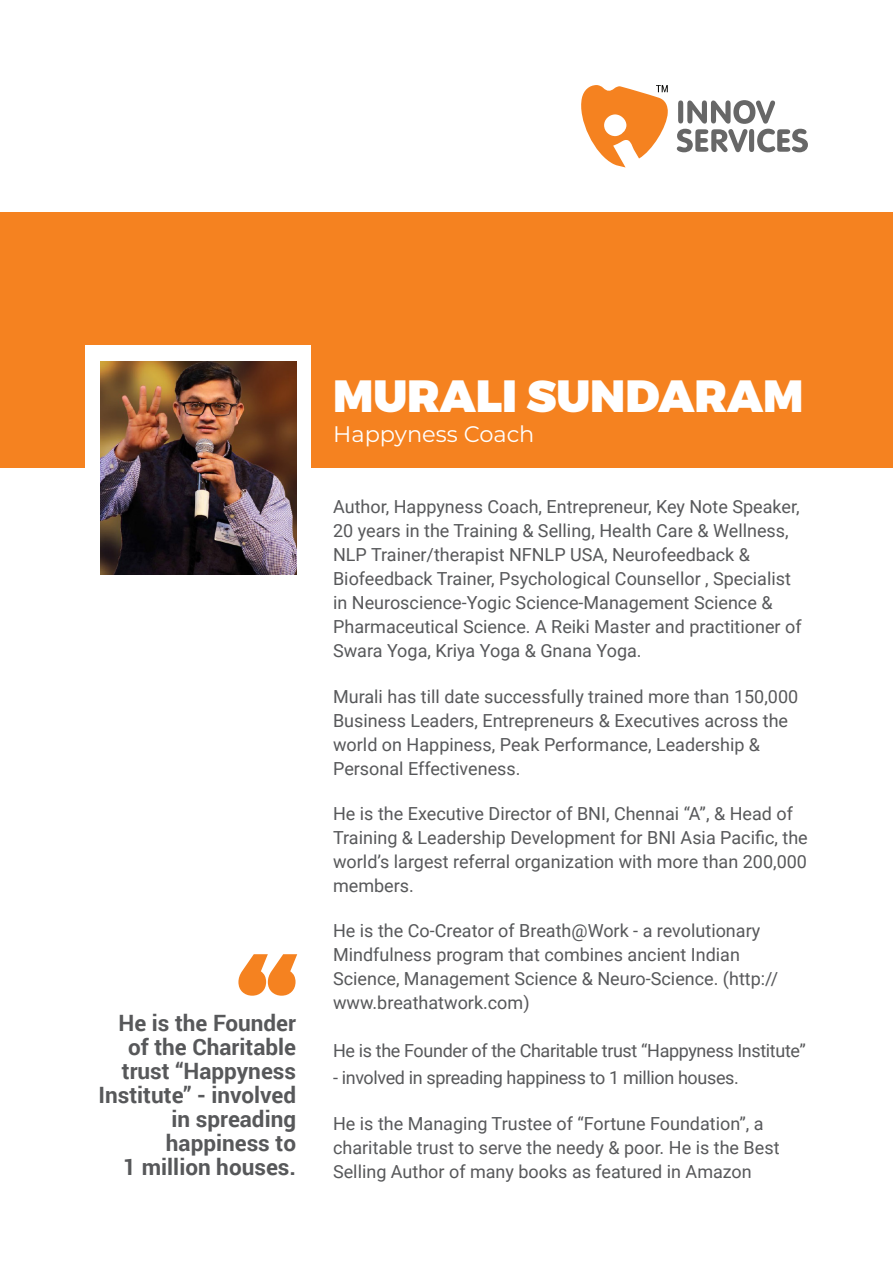
<style>
.page{position:relative;width:893px;height:1263px;background:#fff}
.page>*{position:absolute;margin:0;border:0;box-sizing:border-box;transform-origin:0 0}
.t1{font:900 135px "Montserrat";color:#f58220}
.t2{font:900 45px "Montserrat";color:#fff}
.t3{font:700 22.5px/24px "Roboto";color:#57585a;text-align:right}
.t4{font:22.5px "Montserrat";color:#fff}
.t5{font:18px/24px "Roboto";color:#57585a}
.t6{font:18px "Roboto";letter-spacing:-.02em;color:#57585a}
</style>
<div class="page">
<div style="left:0;top:213px;width:893px;height:255px;background:#f58220"></div>
<svg style="left:581px;top:85px;width:87px;height:82px"></svg>
<svg style="left:677px;top:100px;width:131px;height:52px"></svg>
<div style="left:86px;top:345px;width:225px;height:245px;background:#fff"></div>
<img style="left:101px;top:361px;width:195px;height:213px">
<p class="t1" style="left:236px;top:916px;width:67px">“</p>
<p class="t3" style="left:99px;top:1010px;width:199px">He is the Founder of the Charitable trust “Happyness<br>Institute” - involved in spreading happiness to<br>1 million houses.</p>
<p class="t2" style="left:333px;top:368px;width:472px">MURALI SUNDARAM</p>
<p class="t4" style="left:333px;top:419px;width:203px">Happyness Coach</p>
<p class="t5" style="left:333px;top:494px;width:470px">Author, Happyness Coach, Entrepreneur, Key Note Speaker, 20 years in the Training &amp; Selling, Health Care &amp; Wellness, NLP Trainer/therapist NFNLP USA, Neurofeedback &amp; Biofeedback Trainer, Psychological Counsellor , Specialist in Neuroscience-Yogic Science-Management Science &amp; Pharmaceutical Science. A Reiki Master and practitioner of Swara Yoga, Kriya Yoga &amp; Gnana Yoga.</p>
<p class="t5" style="left:333px;top:683px;width:467px">Murali has till date successfully trained more than 150,000<br>Business Leaders, Entrepreneurs &amp; Executives across the world on Happiness, Peak Performance, Leadership &amp; Personal Effectiveness.</p>
<p class="t5" style="left:333px;top:801px;width:476px">He is the Executive Director of BNI, Chennai “A”, &amp; Head of Training &amp; Leadership Development for BNI Asia Pacific, the world’s largest referral organization with more than 200,000 members.</p>
<p class="t5" style="left:333px;top:918px;width:446px">He is the Co-Creator of Breath@Work - a revolutionary Mindfulness program that combines ancient Indian Science, Management Science &amp; Neuro-Science. (http:// www.breathatwork.com)</p>
<p class="t6" style="left:333px;top:1038px;width:474px">He is the Founder of the Charitable trust “Happyness Institute”</p>
<p class="t6" style="left:333px;top:1065px;width:407px">- involved in spreading happiness to 1 million houses.</p>
<p class="t5" style="left:333px;top:1110px;width:448px">He is the Managing Trustee of “Fortune Foundation”, a charitable trust to serve the needy &amp; poor. He is the Best<br>Selling Author of many books as featured in Amazon</p>
</div>
